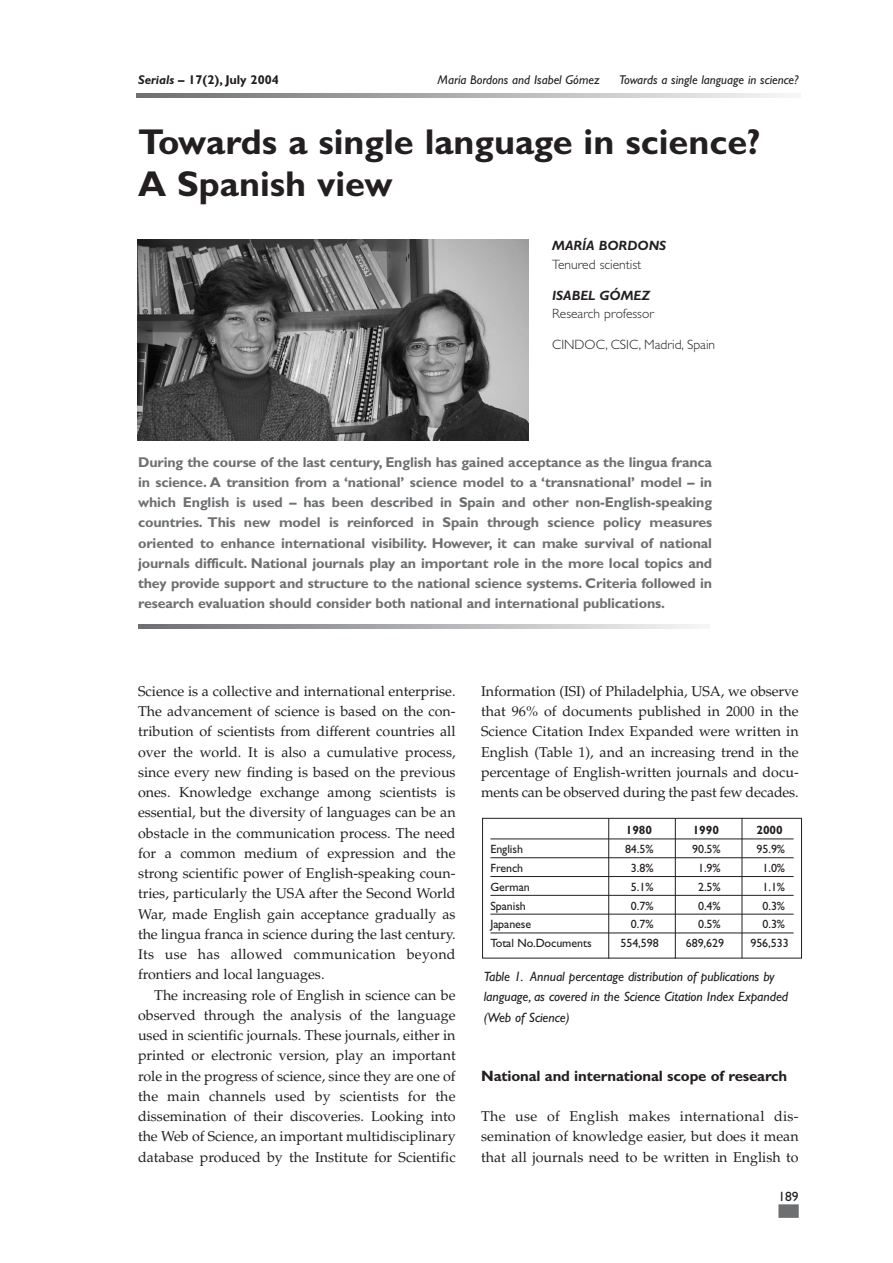
<style>
.page{position:relative;width:893px;height:1263px;background:#fff}
.page>*{position:absolute;margin:0;border:0;box-sizing:border-box;transform-origin:0 0}
.t1{font:700 36px/42px "Gill Sans";color:#231f20}
.t2{font:700 15px "Gill Sans";letter-spacing:-.01em;color:#231f20}
.t3{font:14.25px/20.2px "Palatino";color:#231f20;text-align:justify}
.t4{font:700 14.25px/20.2px "Gill Sans";letter-spacing:-.01em;color:#6d6f71;text-align:justify}
.t5{font:italic 13.5px/20.2px "Gill Sans";letter-spacing:-.005em;color:#231f20}
.t6{font:300 13.5px "Gill Sans";color:#231f20}
.t7{font:italic 700 13.5px "Gill Sans";color:#231f20}
.t8{font:13.5px "Gill Sans";color:#231f20}
.t9{font:italic 12.75px "Gill Sans";color:#231f20}
.t10{font:700 12.75px "Gill Sans";color:#231f20}
.t11{font:12px "Gill Sans";letter-spacing:-.005em;color:#231f20}
.t12{font:700 12px "Gill Sans";letter-spacing:-.005em;color:#231f20}
.s1{font-style:italic}
</style>
<div class="page">
<svg style="left:136px;top:94px;width:656px;height:3px;background:#afb0b3"></svg>
<svg style="left:138px;top:625px;width:565px;height:4px;background:#afb1b3"></svg>
<div style="left:778px;top:1204px;width:20px;height:14px;background:#6d6f71"></div>
<img style="left:138px;top:240px;width:390px;height:200px">
<hr style="left:490px;top:839px;width:303px;height:1px;background:#231f20">
<hr style="left:490px;top:857px;width:303px;height:1px;background:#231f20">
<hr style="left:490px;top:876px;width:303px;height:1px;background:#231f20">
<hr style="left:490px;top:895px;width:303px;height:1px;background:#231f20">
<hr style="left:490px;top:914px;width:303px;height:1px;background:#231f20">
<hr style="left:490px;top:933px;width:303px;height:1px;background:#231f20">
<div style="left:482px;top:818px;width:319px;height:140px;border:1px solid #231f20"></div>
<hr style="left:608px;top:818px;width:1px;height:141px;background:#231f20">
<hr style="left:675px;top:818px;width:1px;height:141px;background:#231f20">
<hr style="left:741px;top:818px;width:1px;height:140px;background:#231f20">
<p class="t10" style="left:138px;top:72px;width:142px"><span class="s1">Serials</span> – 17(2), July 2004</p>
<p class="t9" style="left:437px;top:72px;width:164px">María Bordons and Isabel Gómez</p>
<p class="t9" style="left:619px;top:72px;width:181px">Towards a single language in science?</p>
<h1 class="t1" style="left:138px;top:120px;width:624px">Towards a single language in science?<br>A Spanish view</h1>
<p class="t7" style="left:552px;top:238px;width:116px">MARÍA BORDONS</p>
<p class="t6" style="left:552px;top:256px;width:91px">Tenured scientist</p>
<p class="t7" style="left:552px;top:287px;width:99px">ISABEL GÓMEZ</p>
<p class="t6" style="left:552px;top:306px;width:103px">Research professor</p>
<p class="t6" style="left:552px;top:337px;width:164px">CINDOC, CSIC, Madrid, Spain</p>
<p class="t4" style="left:138px;top:452px;width:575px">During the course of the last century, English has gained acceptance as the lingua franca in science. A transition from a ‘national’ science model to a ‘transnational’ model – in which English is used – has been described in Spain and other non-English-speaking countries. This new model is reinforced in Spain through science policy measures oriented to enhance international visibility. However, it can make survival of national journals difficult. National journals play an important role in the more local topics and they provide support and structure to the national science systems. Criteria followed in research evaluation should consider both national and international publications.</p>
<p class="t3" style="left:138px;top:681px;width:319px">Science is a collective and international enterprise.<br>The advancement of science is based on the con&shy;tribution of scientists from different countries all over the world. It is also a cumulative process, since every new finding is based on the previous ones. Knowledge exchange among scientists is essential, but the diversity of languages can be an obstacle in the communication process. The need for a common medium of expression and the strong scientific power of English-speaking coun&shy;tries, particularly the USA after the Second World War, made English gain acceptance gradually as the lingua franca in science during the last century.<br>Its use has allowed communication beyond frontiers and local languages.</p>
<p class="t3" style="left:138px;top:985px;width:319px;text-indent:16px">The increasing role of English in science can be observed through the analysis of the language used in scientific journals. These journals, either in printed or electronic version, play an important role in the progress of science, since they are one of the main channels used by scientists for the dissemination of their discoveries. Looking into the Web of Science, an important multidisciplinary database produced by the Institute for Scientific</p>
<p class="t3" style="left:481px;top:681px;width:319px">Information (ISI) of Philadelphia, USA, we observe that 96% of documents published in 2000 in the Science Citation Index Expanded were written in English (Table 1), and an increasing trend in the percentage of English-written journals and docu&shy;ments can be observed during the past few decades.</p>
<p class="t12" style="left:626px;top:823px;width:28px">1980</p>
<p class="t12" style="left:692px;top:823px;width:28px">1990</p>
<p class="t12" style="left:756px;top:823px;width:28px">2000</p>
<p class="t11" style="left:490px;top:842px;width:34px">English</p>
<p class="t11" style="left:625px;top:842px;width:30px">84.5%</p>
<p class="t11" style="left:692px;top:842px;width:30px">90.5%</p>
<p class="t11" style="left:756px;top:842px;width:30px">95.9%</p>
<p class="t11" style="left:490px;top:861px;width:34px">French</p>
<p class="t11" style="left:631px;top:861px;width:24px">3.8%</p>
<p class="t11" style="left:698px;top:861px;width:24px">1.9%</p>
<p class="t11" style="left:762px;top:861px;width:24px">1.0%</p>
<p class="t11" style="left:490px;top:880px;width:41px">German</p>
<p class="t11" style="left:631px;top:880px;width:24px">5.1%</p>
<p class="t11" style="left:698px;top:880px;width:24px">2.5%</p>
<p class="t11" style="left:762px;top:880px;width:24px">1.1%</p>
<p class="t11" style="left:490px;top:899px;width:37px">Spanish</p>
<p class="t11" style="left:631px;top:899px;width:24px">0.7%</p>
<p class="t11" style="left:698px;top:899px;width:24px">0.4%</p>
<p class="t11" style="left:762px;top:899px;width:24px">0.3%</p>
<p class="t11" style="left:490px;top:917px;width:42px">Japanese</p>
<p class="t11" style="left:631px;top:917px;width:24px">0.7%</p>
<p class="t11" style="left:698px;top:917px;width:24px">0.5%</p>
<p class="t11" style="left:762px;top:917px;width:24px">0.3%</p>
<p class="t11" style="left:490px;top:936px;width:103px">Total No.Documents</p>
<p class="t11" style="left:620px;top:936px;width:40px">554,598</p>
<p class="t11" style="left:685px;top:936px;width:40px">689,629</p>
<p class="t11" style="left:750px;top:936px;width:40px">956,533</p>
<p class="t5" style="left:483px;top:967px;width:306px">Table 1. Annual percentage distribution of publications by language, as covered in the Science Citation Index Expanded (Web of Science)</p>
<p class="t2" style="left:481px;top:1067px;width:308px">National and international scope of research</p>
<p class="t3" style="left:481px;top:1106px;width:319px">The use of English makes international dis&shy;semination of knowledge easier, but does it mean that all journals need to be written in English to</p>
<p class="t8" style="left:778px;top:1189px;width:22px">189</p>
</div>
